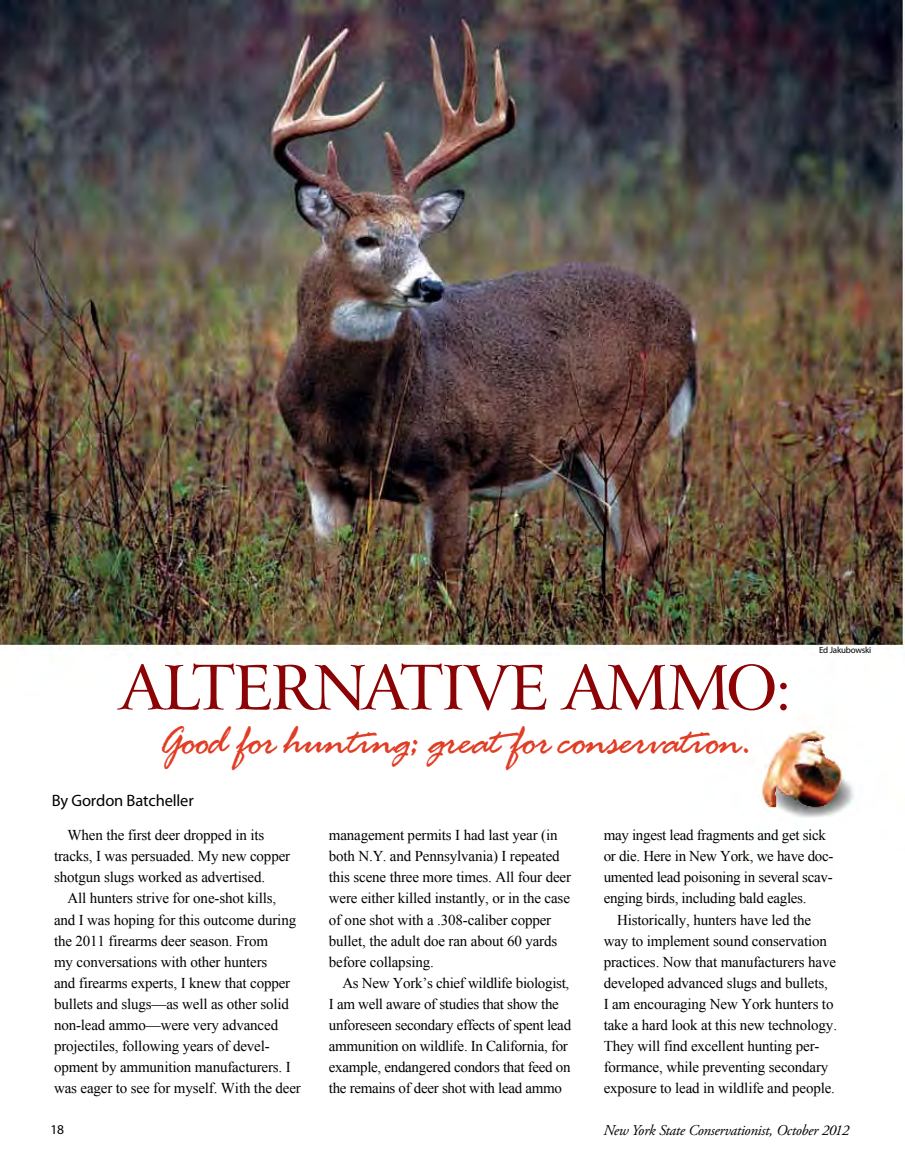
<style>
.page{position:relative;width:905px;height:1175px;background:#fff}
.page>*{position:absolute;margin:0;border:0;box-sizing:border-box;transform-origin:0 0}
.t1{font:61.5px "Arrus BT";letter-spacing:-.03em;color:#8b0304}
.t2{font:45px "Rage Italic Plain";letter-spacing:-.01em;color:#e13d25}
.t3{font:16.5px "Myriad Pro";letter-spacing:-.01em;color:#000}
.t4{font:15px/21px "Times New Roman";letter-spacing:-.01em;color:#000}
.t5{font:italic 15px "Adobe Garamond Pro";letter-spacing:-.02em;color:#000}
.t6{font:13.5px "Myriad Pro";color:#000}
.t7{font:9px "Myriad Pro";letter-spacing:-.025em;color:#000}
</style>
<div class="page">
<img style="left:0;top:1px;width:904px;height:817px">
<p class="t7" style="left:819px;top:644px;width:54px">Ed Jakubowski</p>
<h1 class="t1" style="left:119px;top:649px;width:674px">ALTERNATIVE AMMO:</h1>
<h1 class="t2" style="left:159px;top:720px;width:595px">Good for hunting; great forconservation.</h1>
<p class="t3" style="left:52px;top:790px;width:143px">By Gordon Batcheller</p>
<p class="t4" style="left:54px;top:824px;width:238px;text-indent:14px">When the first deer dropped in its tracks, I was persuaded. My new copper shotgun slugs worked as advertised.</p>
<p class="t4" style="left:54px;top:887px;width:248px;text-indent:14px">All hunters strive for one-shot kills, and I was hoping for this outcome during the 2011 firearms deer season. From<br>my conversations with other hunters<br>and firearms experts, I knew that copper bullets and slugs—as well as other solid non-lead ammo—were very advanced projectiles, following years of devel&shy;opment by ammunition manufacturers. I was eager to see for myself. With the deer</p>
<p class="t4" style="left:603px;top:824px;width:231px">may ingest lead fragments and get sick or die. Here in New York, we have doc&shy;umented lead poisoning in several scav&shy;enging birds, including bald eagles.</p>
<p class="t4" style="left:603px;top:908px;width:235px;text-indent:14px">Historically, hunters have led the way to implement sound conservation practices. Now that manufacturers have developed advanced slugs and bullets,<br>I am encouraging New York hunters to take a hard look at this new technology.<br>They will find excellent hunting per&shy;formance, while preventing secondary exposure to lead in wildlife and people.</p>
<p class="t4" style="left:329px;top:824px;width:244px">management permits I had last year (in both N.Y. and Pennsylvania) I repeated this scene three more times. All four deer were either killed instantly, or in the case of one shot with a .308-caliber copper bullet, the adult doe ran about 60 yards before collapsing.</p>
<p class="t4" style="left:329px;top:971px;width:244px;text-indent:14px">As New York’s chief wildlife biologist, I am well aware of studies that show the unforeseen secondary effects of spent lead ammunition on wildlife. In California, for example, endangered condors that feed on the remains of deer shot with lead ammo</p>
<p class="t6" style="left:51px;top:1121px;width:15px">18</p>
<p class="t5" style="left:603px;top:1120px;width:247px">New York State Conservationist, October 2012</p>
</div>
